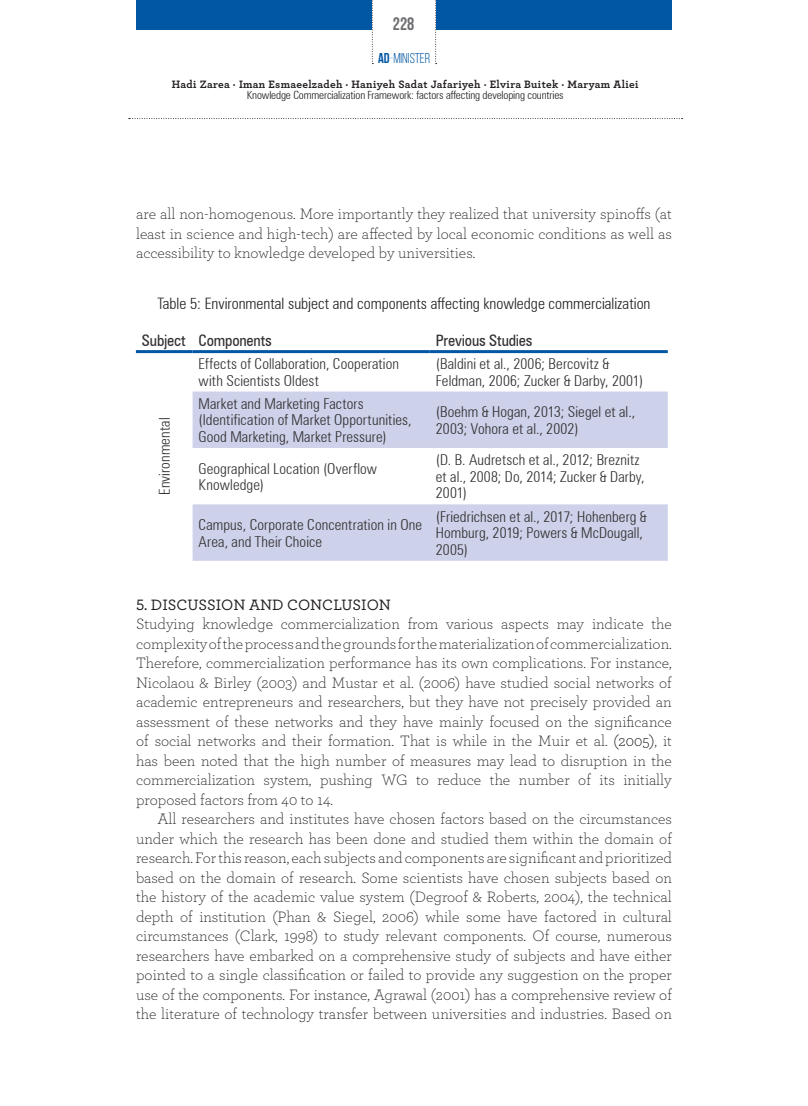
<style>
.page{position:relative;width:808px;height:1106px;background:#fff}
.page>*{position:absolute;margin:0;border:0;box-sizing:border-box;transform-origin:0 0}
.t1{font:700 18px "Bebas Neue";color:#6c6d70}
.Texto_corido_con_san{font:300 15.75px/19.5px "Archer Pro";color:#231f20;text-align:justify}
.Texto_corrido_sin_sa{font:300 15.75px/19.5px "Archer Pro";color:#231f20;text-align:justify}
.titulo_imagen-tablas{font:300 condensed 15.75px "Zurich BT";color:#231f20}
.titulos_en_tabla{font:condensed 15.75px "Zurich BT";letter-spacing:-.01em;color:#312f30}
.SUBTITULO{font:500 15.75px "Archer Pro";color:#231f20}
.texto_tabla{font:300 condensed 15px/16.5px "Zurich BT";letter-spacing:.01em;color:#312f30}
.t2{font:14.25px "Bebas Neue";color:#0057a4}
.t3{font:700 11.25px "Archer Pro";letter-spacing:.03em;color:#231f20}
.t4{font:300 condensed 11.25px "Zurich BT";letter-spacing:-.01em;color:#231f20}
.s1{font-weight:700}
.s2{font-weight:300}
.s3{color:#000}
</style>
<div class="page">
<svg style="left:129px;top:118px;width:553px;height:1px"></svg>
<div style="left:136px;top:0;width:236px;height:30px;background:#0057a4"></div>
<svg style="left:435px;top:0;width:2px;height:64px"></svg>
<svg style="left:372px;top:0;width:1px;height:64px"></svg>
<div style="left:436px;top:0;width:236px;height:30px;background:#0057a4"></div>
<svg style="left:193px;top:391px;width:475px;height:170px;fill:#cdd1e9"></svg>
<hr style="left:430px;top:350px;width:238px;height:3px;background:#0057a4">
<hr style="left:193px;top:350px;width:237px;height:3px;background:#0057a4">
<hr style="left:136px;top:350px;width:57px;height:3px;background:#0057a4">
<p class="t1" style="left:393px;top:14px;width:23px">228</p>
<p class="t2" style="left:378px;top:51px;width:54px"><span class="s1">AD</span><span class="s2">-</span>MINISTER</p>
<p class="t3" style="left:172px;top:75px;width:468px">Hadi Zarea · Iman Esmaeelzadeh · Haniyeh Sadat Jafariyeh · Elvira Buitek · Maryam Aliei</p>
<p class="t4" style="left:247px;top:88px;width:318px">Knowledge Commercialization Framework: factors affecting developing countries</p>
<p class="Texto_corido_con_san" style="left:136px;top:204px;width:537px">are all non-homogenous. More importantly they realized that university spinoffs (at least in science and high-tech) are affected by local economic conditions as well as accessibility to knowledge developed by universities.</p>
<p class="titulo_imagen-tablas" style="left:157px;top:294px;width:494px">Table 5: Environmental subject and components affecting knowledge commercialization</p>
<p class="titulos_en_tabla" style="left:142px;top:330px;width:45px">Subject</p>
<p class="titulos_en_tabla" style="left:199px;top:330px;width:75px">Components</p>
<p class="titulos_en_tabla" style="left:436px;top:330px;width:98px">Previous Studies</p>
<p class="texto_tabla" style="left:436px;top:355px;width:209px">(Baldini et al., 2006; Bercovitz &amp;<br>Feldman, 2006; Zucker &amp; Darby, 2001)</p>
<p class="texto_tabla" style="left:199px;top:355px;width:202px">Effects of Collaboration, Cooperation with Scientists Oldest</p>
<p class="texto_tabla" style="left:156px;top:495px;width:79px;rotate:-90deg">Environmental</p>
<p class="texto_tabla" style="left:199px;top:395px;width:214px">Market and Marketing Factors (Identification of Market Opportunities,<br>Good Marketing, Market Pressure)</p>
<p class="texto_tabla" style="left:199px;top:460px;width:180px">Geographical Location (Overflow<br>Knowledge)</p>
<p class="texto_tabla" style="left:199px;top:516px;width:225px">Campus, Corporate Concentration in One<br>Area, and Their Choice</p>
<p class="texto_tabla" style="left:436px;top:403px;width:201px">(Boehm &amp; Hogan, 2013; Siegel et al.,<br>2003; Vohora et al., 2002)</p>
<p class="texto_tabla" style="left:436px;top:451px;width:210px">(D. B. Audretsch et al., 2012; Breznitz et al., 2008; Do, 2014; Zucker &amp; Darby,<br>2001)</p>
<p class="texto_tabla" style="left:436px;top:508px;width:213px">(Friedrichsen et al., 2017; Hohenberg &amp;<br>Homburg, 2019; Powers &amp; McDougall,<br>2005)</p>
<p class="SUBTITULO" style="left:136px;top:593px;width:256px">5. DISCUSSION AND CONCLUSION</p>
<p class="Texto_corrido_sin_sa" style="left:136px;top:613px;width:537px">Studying knowledge commercialization from various aspects may indicate the complexity of the process and the grounds for the materialization of commercialization.<br>Therefore, commercialization performance has its own complications. For instance, Nicolaou &amp; Birley (2003) and Mustar et al. (2006) have studied social networks of academic entrepreneurs and researchers, but they have not precisely provided an assessment of these networks and they have mainly focused on the significance of social networks and their formation. That is while in the Muir et al. <span class="s3">(2005)</span>, it has been noted that the high number of measures may lead to disruption in the commercialization system, pushing WG to reduce the number of its initially proposed factors from 40 to 14.</p>
<p class="Texto_corido_con_san" style="left:136px;top:808px;width:537px;text-indent:21px">All researchers and institutes have chosen factors based on the circumstances under which the research has been done and studied them within the domain of research. For this reason, each subjects and components are significant and prioritized based on the domain of research. Some scientists have chosen subjects based on the history of the academic value system (Degroof &amp; Roberts, 2004), the technical depth of institution (Phan &amp; Siegel, 2006) while some have factored in cultural circumstances (Clark, 1998) to study relevant components. Of course, numerous researchers have embarked on a comprehensive study of subjects and have either pointed to a single classification or failed to provide any suggestion on the proper use of the components. For instance, Agrawal (2001) has a comprehensive review of the literature of technology transfer between universities and industries. Based on</p>
</div>
